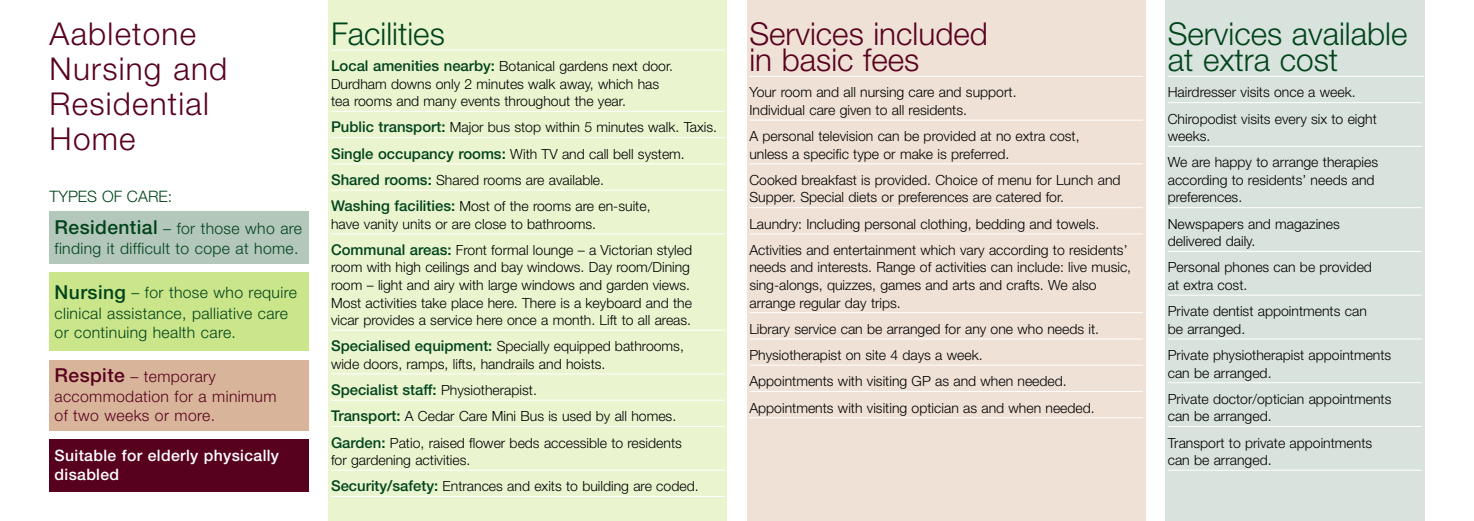
<style>
.page{position:relative;width:1474px;height:521px;background:#fff}
.page>*{position:absolute;margin:0;border:0;box-sizing:border-box;transform-origin:0 0}
.t1{font:300 31.5px/26.2px "Helvetica Neue";color:#01441c}
.t2{font:300 31.5px/35px "Helvetica Neue";letter-spacing:.04em;color:#58011e}
.t3{font:300 31.5px/26.2px "Helvetica Neue";color:#58011e}
.t4{font:300 15.75px/20.7px "Helvetica Neue";letter-spacing:.02em;color:#01441c}
.t5{font:300 15.75px/20.7px "Helvetica Neue";letter-spacing:.02em;color:#58011e}
.t6{font:500 15.75px/18.9px "Helvetica Neue";letter-spacing:.02em;color:#fff}
.t7{font:300 15.75px "Helvetica Neue";color:#01441c}
.t8{font:500 14.88px "Helvetica Neue";color:#01441c}
.t9{font:300 14px/17.5px "Helvetica Neue";color:#000}
.s1{font-weight:500;font-size:19.25px}
.s2{font-weight:500;font-size:14.88px;color:#01441c}
.s3{font-weight:300;font-size:14px;color:#000}
</style>
<div class="page">
<div style="left:328px;top:0;width:399px;height:521px;background:#eaf5d0"></div>
<div style="left:50px;top:211px;width:259px;height:53px;background:#b3c7bb"></div>
<div style="left:50px;top:272px;width:259px;height:79px;background:#cbe68a"></div>
<hr style="left:331px;top:50px;width:393px;height:1px;background:#fff">
<hr style="left:331px;top:111px;width:393px;height:1px;background:#fff">
<hr style="left:331px;top:137px;width:393px;height:1px;background:#fff">
<hr style="left:331px;top:164px;width:393px;height:1px;background:#fff">
<hr style="left:331px;top:190px;width:393px;height:1px;background:#fff">
<hr style="left:331px;top:234px;width:393px;height:1px;background:#fff">
<hr style="left:331px;top:330px;width:393px;height:1px;background:#fff">
<hr style="left:331px;top:374px;width:393px;height:1px;background:#fff">
<hr style="left:331px;top:400px;width:393px;height:1px;background:#fff">
<hr style="left:331px;top:426px;width:393px;height:1px;background:#fff">
<hr style="left:331px;top:470px;width:393px;height:1px;background:#fff">
<hr style="left:331px;top:496px;width:393px;height:1px;background:#fff">
<div style="left:747px;top:0;width:398px;height:521px;background:#efe1d6"></div>
<div style="left:1165px;top:0;width:259px;height:521px;background:#d9e3dd"></div>
<hr style="left:749px;top:76px;width:393px;height:1px;background:#fff">
<hr style="left:749px;top:120px;width:393px;height:1px;background:#fff">
<hr style="left:749px;top:164px;width:393px;height:1px;background:#fff">
<hr style="left:749px;top:207px;width:393px;height:1px;background:#fff">
<hr style="left:749px;top:234px;width:393px;height:1px;background:#fff">
<hr style="left:749px;top:312px;width:393px;height:1px;background:#fff">
<hr style="left:749px;top:339px;width:393px;height:1px;background:#fff">
<hr style="left:749px;top:365px;width:393px;height:1px;background:#fff">
<hr style="left:749px;top:391px;width:393px;height:1px;background:#fff">
<hr style="left:749px;top:417px;width:393px;height:1px;background:#fff">
<hr style="left:1167px;top:76px;width:257px;height:1px;background:#fff">
<hr style="left:1167px;top:102px;width:254px;height:1px;background:#fff">
<hr style="left:1167px;top:146px;width:254px;height:1px;background:#fff">
<hr style="left:1167px;top:207px;width:254px;height:1px;background:#fff">
<hr style="left:1167px;top:251px;width:254px;height:1px;background:#fff">
<hr style="left:1167px;top:295px;width:254px;height:1px;background:#fff">
<hr style="left:1167px;top:339px;width:254px;height:1px;background:#fff">
<hr style="left:1167px;top:382px;width:254px;height:1px;background:#fff">
<hr style="left:1167px;top:426px;width:254px;height:1px;background:#fff">
<hr style="left:1167px;top:470px;width:254px;height:1px;background:#fff">
<div style="left:50px;top:360px;width:259px;height:70px;background:#d8b59a"></div>
<div style="left:50px;top:439px;width:259px;height:52px;background:#58011e"></div>
<h1 class="t2" style="left:50px;top:19px;width:179px">Aabletone<br>Nursing and<br>Residential<br>Home</h1>
<p class="t7" style="left:50px;top:191px;width:124px">TYPES OF CARE:</p>
<p class="t4" style="left:55px;top:219px;width:249px"><span class="s1">Residential</span> – for those who are finding it difficult to cope at home.</p>
<p class="t4" style="left:55px;top:284px;width:244px"><span class="s1">Nursing</span> – for those who require clinical assistance, palliative care</p>
<p class="t4" style="left:55px;top:323px;width:183px">or continuing health care.</p>
<p class="t5" style="left:55px;top:367px;width:223px"><span class="s1">Respite</span> – temporary accommodation for a minimum</p>
<p class="t5" style="left:55px;top:407px;width:162px">of two weeks or more.</p>
<p class="t6" style="left:55px;top:447px;width:226px">Suitable for elderly physically disabled</p>
<h1 class="t1" style="left:331px;top:24px;width:115px">Facilities</h1>
<p class="t9" style="left:331px;top:59px;width:343px"><span class="s2">Local amenities nearby:</span> Botanical gardens next door.<br>Durdham downs only 2 minutes walk away, which has tea rooms and many events throughout the year.</p>
<p class="t9" style="left:331px;top:116px;width:387px;line-height:26.2px"><span class="s2">Public transport:</span> Major bus stop within 5 minutes walk. Taxis.<br><span class="s2">Single occupancy rooms:</span> With TV and call bell system.<br><span class="s2">Shared rooms:</span> Shared rooms are available.<br><span class="s2">Washing facilities:</span> Most of the rooms are en-suite,</p>
<p class="t9" style="left:331px;top:212px;width:362px;line-height:26.2px">have vanity units or are close to bathrooms.<br><span class="s2">Communal areas:</span> Front formal lounge – a Victorian styled</p>
<p class="t9" style="left:331px;top:260px;width:362px">room with high ceilings and bay windows. Day room/Dining room – light and airy with large windows and garden views.<br>Most activities take place here. There is a keyboard and the vicar provides a service here once a month. Lift to all areas.</p>
<p class="t9" style="left:331px;top:339px;width:354px"><span class="s2">Specialised equipment:</span> Specially equipped bathrooms, wide doors, ramps, lifts, handrails and hoists.</p>
<p class="t8" style="left:331px;top:384px;width:207px">Specialist staff: <span class="s3">Physiotherapist.</span></p>
<p class="t9" style="left:331px;top:404px;width:352px;line-height:26.2px"><span class="s2">Transport:</span> A Cedar Care Mini Bus is used by all homes.<br><span class="s2">Garden:</span> Patio, raised flower beds accessible to residents</p>
<p class="t9" style="left:331px;top:448px;width:369px;line-height:26.2px">for gardening activities.<br><span class="s2">Security/safety:</span> Entrances and exits to building are coded.</p>
<h1 class="t3" style="left:749px;top:24px;width:240px">Services included in basic fees</h1>
<p class="t9" style="left:749px;top:85px;width:269px">Your room and all nursing care and support.<br>Individual care given to all residents.</p>
<p class="t9" style="left:749px;top:129px;width:332px">A personal television can be provided at no extra cost, unless a specific type or make is preferred.</p>
<p class="t9" style="left:749px;top:173px;width:373px">Cooked breakfast is provided. Choice of menu for Lunch and<br>Supper. Special diets or preferences are catered for.</p>
<p class="t9" style="left:749px;top:212px;width:379px;line-height:26.2px">Laundry: Including personal clothing, bedding and towels.<br>Activities and entertainment which vary according to residents’</p>
<p class="t9" style="left:749px;top:260px;width:383px">needs and interests. Range of activities can include: live music, sing-alongs, quizzes, games and arts and crafts. We also arrange regular day trips.</p>
<p class="t9" style="left:749px;top:317px;width:351px;line-height:26.2px">Library service can be arranged for any one who needs it.<br>Physiotherapist on site 4 days a week.<br>Appointments with visiting GP as and when needed.<br>Appointments with visiting optician as and when needed.</p>
<h1 class="t1" style="left:1167px;top:24px;width:241px">Services available at extra cost</h1>
<p class="t9" style="left:1167px;top:81px;width:211px;line-height:26.2px">Hairdresser visits once a week.<br>Chiropodist visits every six to eight</p>
<p class="t9" style="left:1167px;top:124px;width:212px;line-height:26.2px">weeks.<br>We are happy to arrange therapies</p>
<p class="t9" style="left:1167px;top:173px;width:208px">according to residents’ needs and preferences.</p>
<p class="t9" style="left:1167px;top:216px;width:173px">Newspapers and magazines delivered daily.</p>
<p class="t9" style="left:1167px;top:260px;width:206px">Personal phones can be provided at extra cost.</p>
<p class="t9" style="left:1167px;top:304px;width:201px">Private dentist appointments can be arranged.</p>
<p class="t9" style="left:1167px;top:348px;width:225px">Private physiotherapist appointments can be arranged.</p>
<p class="t9" style="left:1167px;top:391px;width:225px">Private doctor/optician appointments can be arranged.</p>
<p class="t9" style="left:1167px;top:435px;width:206px">Transport to private appointments can be arranged.</p>
</div>
